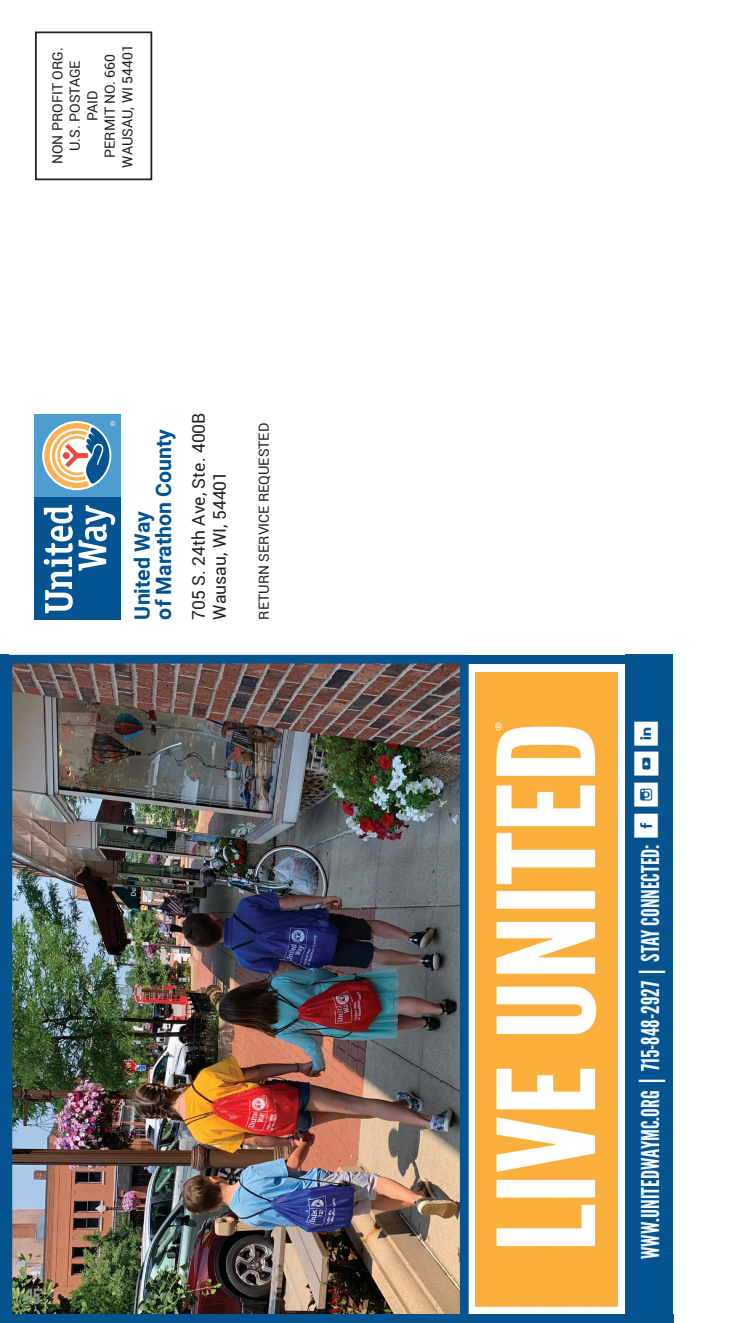
<style>
.page{position:relative;width:756px;height:1323px;background:#fff}
.page>*{position:absolute;margin:0;border:0;box-sizing:border-box;transform-origin:0 0}
.t1{font:24.5px "League Gothic";color:#f0f6f9}
.t2{font:700 21.35px/21.3px "Roboto";color:#035291}
.t3{font:21px "League Gothic";color:#928e93}
.t4{font:17.5px "Roboto";color:#231f20}
.t5{font:14px "Roboto";color:#231f20}
.s1{font-family:"socialtype";font-size:36.75px;color:#fff}
</style>
<div class="page">
<div style="left:626px;top:655px;width:47px;height:668px;background:#055490"></div>
<div style="left:34px;top:414px;width:87px;height:83px;background:#4e9dcf"></div>
<div style="left:34px;top:497px;width:87px;height:123px;background:#055390"></div>
<svg style="left:79px;top:505px;width:36px;height:66px"></svg>
<svg style="left:44px;top:505px;width:29px;height:108px"></svg>
<svg style="left:44px;top:421px;width:71px;height:67px"></svg>
<div style="left:35px;top:32px;width:117px;height:148px;border:2px solid #231f20"></div>
<img style="left:14px;top:665px;width:445px;height:648px">
<div style="left:4px;top:655px;width:465px;height:668px;border:9px solid #055490"></div>
<img style="left:476px;top:672px;width:141px;height:634px">
<div style="left:0;top:1314px;width:673px;height:9px;background:#055490"></div>
<div style="left:0;top:655px;width:9px;height:668px;background:#055490"></div>
<div style="left:456px;top:655px;width:195px;height:9px;background:#055490"></div>
<p class="t5" style="left:100px;top:158px;width:105px;rotate:-90deg">PERMIT NO. 660</p>
<p class="t5" style="left:118px;top:168px;width:125px;rotate:-90deg">WAUSAU, WI 54401</p>
<p class="t5" style="left:48px;top:164px;width:118px;rotate:-90deg">NON PROFIT ORG.</p>
<p class="t5" style="left:65px;top:151px;width:92px;rotate:-90deg">U.S. POSTAGE</p>
<p class="t5" style="left:83px;top:121px;width:32px;rotate:-90deg">PAID</p>
<p class="t2" style="left:131px;top:620px;width:192px;rotate:-90deg">United Way<br>of Marathon County</p>
<p class="t4" style="left:186px;top:620px;width:209px;rotate:-90deg">705 S. 24th Ave, Ste. 400B</p>
<p class="t4" style="left:207px;top:620px;width:150px;rotate:-90deg">Wausau, WI, 54401</p>
<p class="t5" style="left:254px;top:620px;width:198px;rotate:-90deg">RETURN SERVICE REQUESTED</p>
<h3 class="t3" style="left:28px;top:1284px;width:14px">15</h3>
<p class="t1" style="left:636px;top:1259px;width:542px;rotate:-90deg">WWW.UNITEDWAYMC.ORG | 715-848-2927 | STAY CONNECTED: <span class="s1">bvfd</span></p>
</div>
